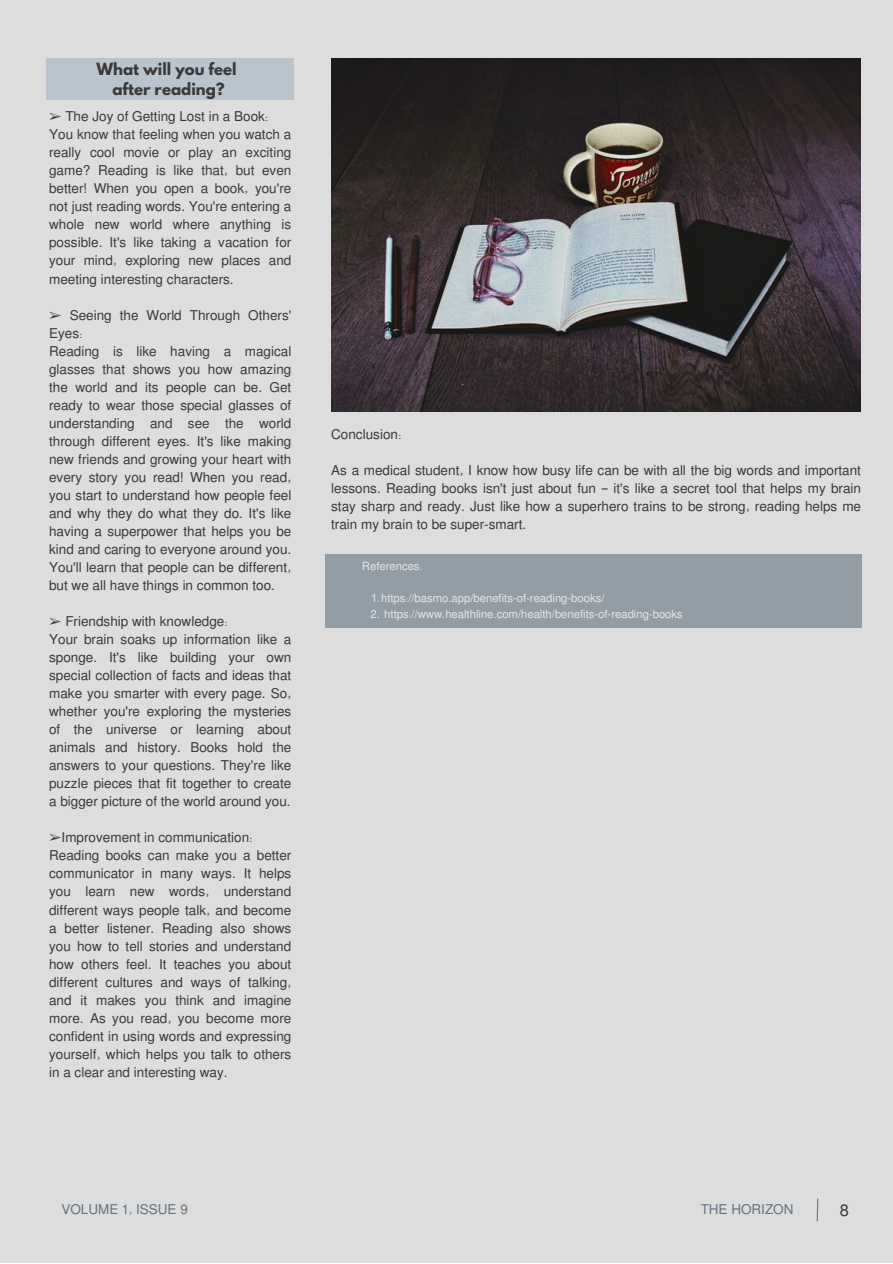
<style>
.page{position:relative;width:893px;height:1264px;background:#fff}
.page>*{position:absolute;margin:0;border:0;box-sizing:border-box;transform-origin:0 0}
.t1{font:16.5px "Mukti";color:#3b3939}
.t2{font:700 15px "League Spartan";color:#3b3939}
.t3{font:13.5px/18px "Mukti";color:#3b3939;text-align:justify}
.t4{font:13.5px "Mukti";color:#637380}
.t5{font:11.25px "Mukti";color:#e6e6e6}
.s1{font-family:"Free Serif"}
.s2{font-family:"Noto Sans Gurmukhi"}
</style>
<div class="page">
<div style="left:0;top:0;width:892px;height:1262px;background:#ddd"></div>
<svg style="left:816px;top:1198px;width:2px;height:24px"></svg>
<div style="left:46px;top:58px;width:248px;height:42px;background:#b9c4cf"></div>
<img style="left:331px;top:58px;width:529px;height:353px">
<div style="left:325px;top:554px;width:536px;height:73px;background:#939da5"></div>
<p class="t2" style="left:96px;top:62px;width:142px">What will you feel</p>
<p class="t2" style="left:112px;top:82px;width:114px">after reading?</p>
<p class="t3" style="left:49px;top:107px;width:220px"><span class="s1">➢</span> The Joy of Getting Lost in a Book:</p>
<p class="t3" style="left:49px;top:125px;width:244px">You know that feeling when you watch a really cool movie or play an exciting game? Reading is like that, but even better! When you open a book, you're not just reading words. You're entering a whole new world where anything is possible. It's like taking a vacation for your mind, exploring new places and meeting interesting characters.</p>
<p class="t3" style="left:49px;top:305px;width:244px"><span class="s1">➢</span> Seeing the World Through Others'<br>Eyes:</p>
<p class="t3" style="left:49px;top:341px;width:244px">Reading is like having a magical glasses that shows you how amazing the world and its people can be. Get ready to wear those special glasses of understanding and see the world through different eyes. It's like making new friends and growing your heart with every story you read! When you read, you start to understand how people feel and why they do what they do. It's like having a superpower that helps you be kind and caring to everyone around you.<br>You'll learn that people can be different, but we all have things in common too.</p>
<p class="t3" style="left:49px;top:611px;width:180px"><span class="s1">➢</span> Friendship with knowledge:</p>
<p class="t3" style="left:49px;top:629px;width:244px">Your brain soaks up information like a sponge. It's like building your own special collection of facts and ideas that make you smarter with every page. So, whether you're exploring the mysteries of the universe or learning about animals and history. Books hold the answers to your questions. They're like puzzle pieces that fit together to create a bigger picture of the world around you.</p>
<p class="t3" style="left:49px;top:828px;width:205px"><span class="s1">➢</span>Improvement in communication:</p>
<p class="t3" style="left:49px;top:846px;width:244px">Reading books can make you a better communicator in many ways. It helps you learn new words, understand different ways people talk, and become a better listener. Reading also shows you how to tell stories and understand how others feel. It teaches you about different cultures and ways of talking, and it makes you think and imagine more. As you read, you become more confident in using words and expressing yourself, which helps you talk to others in a clear and interesting way.</p>
<p class="t3" style="left:331px;top:424px;width:72px">Conclusion:</p>
<p class="t3" style="left:331px;top:460px;width:531px">As a medical student, I know how busy life can be with all the big words and important lessons. Reading books isn't just about fun <span class="s2">–</span> it's like a secret tool that helps my brain stay sharp and ready. Just like how a superhero trains to be strong, reading helps me train my brain to be super-smart.</p>
<p class="t5" style="left:362px;top:558px;width:62px">References:</p>
<p class="t5" style="left:371px;top:590px;width:234px">1.https://basmo.app/benefits-of-reading-books/</p>
<p class="t5" style="left:370px;top:606px;width:314px">2. https://www.healthline.com/health/benefits-of-reading-books</p>
<p class="t4" style="left:61px;top:1199px;width:128px">VOLUME 1, ISSUE 9</p>
<p class="t4" style="left:700px;top:1199px;width:94px">THE HORIZON</p>
<p class="t1" style="left:839px;top:1198px;width:11px">8</p>
</div>
